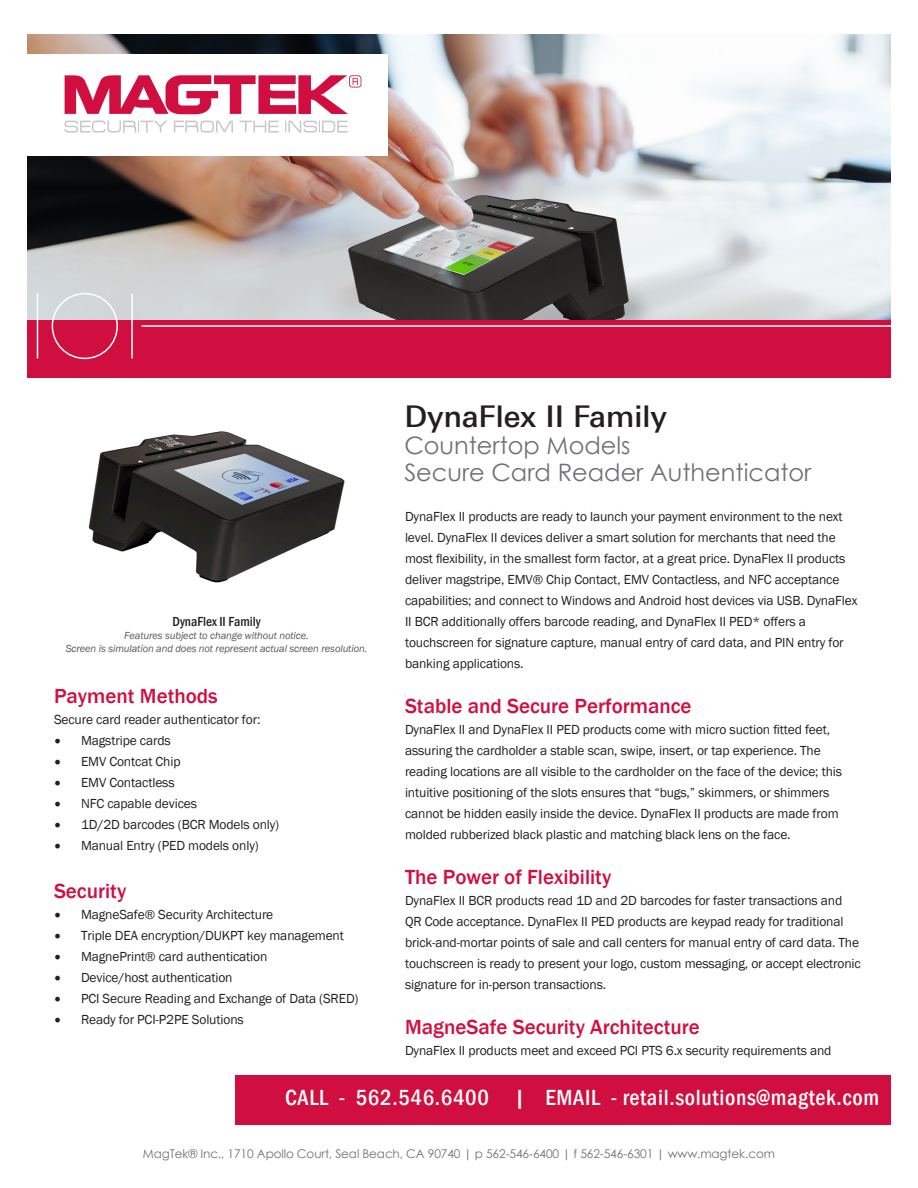
<style>
.page{position:relative;width:918px;height:1188px;background:#fff}
.page>*{position:absolute;margin:0;border:0;box-sizing:border-box;transform-origin:0 0}
.t1{font:500 30px "Linotype Univers 530";color:#231f20}
.t2{font:24px "Century Gothic";color:#717074}
.t3{font:500 condensed 22.5px "Franklin Gothic";letter-spacing:.03em;color:#fff}
.t4{font:500 21px "Franklin Gothic";color:#d10e40}
.t5{font:13.5px/21px "Franklin Gothic";letter-spacing:-.01em;color:#231f20}
.t6{font:500 condensed 13.5px "Franklin Gothic";color:#231f20}
.Address{font:12px "Century Gothic";letter-spacing:-.01em;color:#717074}
.t7{font:italic 10.5px "Franklin Gothic";letter-spacing:-.01em;color:#57585a}
.s1{font-family:"Minion Pro";font-size:18px}
</style>
<div class="page">
<img style="left:27px;top:35px;width:864px;height:286px">
<img style="left:88px;top:431px;width:257px;height:152px">
<div style="left:1px;top:54px;width:387px;height:102px;background:#fff"></div>
<svg style="left:65px;top:75px;width:296px;height:39px"></svg>
<svg style="left:64px;top:120px;width:103px;height:13px"></svg>
<svg style="left:174px;top:121px;width:59px;height:12px"></svg>
<svg style="left:239px;top:121px;width:40px;height:12px"></svg>
<svg style="left:285px;top:121px;width:63px;height:12px"></svg>
<div style="left:27px;top:321px;width:864px;height:57px;background:#d10e40"></div>
<hr style="left:37px;top:294px;width:1px;height:64px;background:#fff">
<div style="left:52px;top:293px;width:66px;height:66px;border:2px solid #fff;border-radius:50%"></div>
<hr style="left:131px;top:294px;width:2px;height:64px;background:#fff">
<hr style="left:141px;top:325px;width:750px;height:2px;background:#fff">
<div style="left:236px;top:1076px;width:655px;height:49px;background:#d10e40"></div>
<p class="t6" style="left:173px;top:613px;width:90px">DynaFlex II Family</p>
<p class="t7" style="left:124px;top:629px;width:186px">Features subject to change without notice.</p>
<p class="t7" style="left:66px;top:641px;width:303px">Screen is simulation and does not represent actual screen resolution.</p>
<p class="t4" style="left:54px;top:683px;width:165px">Payment Methods</p>
<p class="t5" style="left:54px;top:709px;width:208px">Secure card reader authenticator for:</p>
<p class="t5" style="left:54px;top:730px;width:118px"><span class="s1">•</span> Magstripe cards</p>
<p class="t5" style="left:54px;top:751px;width:128px"><span class="s1">•</span> EMV Contcat Chip</p>
<p class="t5" style="left:54px;top:772px;width:122px"><span class="s1">•</span> EMV Contactless</p>
<p class="t5" style="left:54px;top:793px;width:145px"><span class="s1">•</span> NFC capable devices</p>
<p class="t5" style="left:54px;top:814px;width:227px"><span class="s1">•</span> 1D/2D barcodes (BCR Models only)</p>
<p class="t5" style="left:54px;top:835px;width:206px"><span class="s1">•</span> Manual Entry (PED models only)</p>
<p class="t4" style="left:54px;top:878px;width:74px">Security</p>
<p class="t5" style="left:54px;top:904px;width:221px"><span class="s1">•</span> MagneSafe® Security Architecture</p>
<p class="t5" style="left:54px;top:925px;width:291px"><span class="s1">•</span> Triple DEA encryption/DUKPT key management</p>
<p class="t5" style="left:54px;top:946px;width:215px"><span class="s1">•</span> MagnePrint® card authentication</p>
<p class="t5" style="left:54px;top:967px;width:180px"><span class="s1">•</span> Device/host authentication</p>
<p class="t5" style="left:54px;top:988px;width:306px"><span class="s1">•</span> PCI Secure Reading and Exchange of Data (SRED)</p>
<p class="t5" style="left:54px;top:1009px;width:191px"><span class="s1">•</span> Ready for PCI-P2PE Solutions</p>
<p class="t1" style="left:404px;top:399px;width:264px">DynaFlex II Family</p>
<p class="t2" style="left:404px;top:429px;width:228px">Countertop Models</p>
<p class="t2" style="left:404px;top:456px;width:409px">Secure Card Reader Authenticator</p>
<p class="t5" style="left:405px;top:506px;width:454px">DynaFlex II products are ready to launch your payment environment to the next level. DynaFlex II devices deliver a smart solution for merchants that need the most flexibility, in the smallest form factor, at a great price. DynaFlex II products deliver magstripe, EMV® Chip Contact, EMV Contactless, and NFC acceptance capabilities; and connect to Windows and Android host devices via USB. DynaFlex II BCR additionally offers barcode reading, and DynaFlex II PED* offers a touchscreen for signature capture, manual entry of card data, and PIN entry for banking applications.</p>
<p class="t4" style="left:405px;top:693px;width:288px">Stable and Secure Performance</p>
<p class="t5" style="left:405px;top:719px;width:439px">DynaFlex II and DynaFlex II PED products come with micro suction fitted feet, assuring the cardholder a stable scan, swipe, insert, or tap experience. The reading locations are all visible to the cardholder on the face of the device; this intuitive positioning of the slots ensures that “bugs,” skimmers, or shimmers cannot be hidden easily inside the device. DynaFlex II products are made from molded rubberized black plastic and matching black lens on the face.</p>
<p class="t4" style="left:405px;top:864px;width:208px">The Power of Flexibility</p>
<p class="t5" style="left:405px;top:890px;width:457px">DynaFlex II BCR products read 1D and 2D barcodes for faster transactions and QR Code acceptance. DynaFlex II PED products are keypad ready for traditional brick-and-mortar points of sale and call centers for manual entry of card data. The touchscreen is ready to present your logo, custom messaging, or accept electronic signature for in-person transactions.</p>
<p class="t4" style="left:405px;top:1014px;width:296px">MagneSafe Security Architecture</p>
<p class="t5" style="left:405px;top:1040px;width:428px">DynaFlex II products meet and exceed PCI PTS 6.x security requirements and</p>
<p class="t3" style="left:285px;top:1083px;width:596px">CALL - 562.546.6400 | EMAIL - retail.solutions@magtek.com</p>
<p class="Address" style="left:143px;top:1145px;width:634px">MagTek® Inc., 1710 Apollo Court, Seal Beach, CA 90740 | p 562-546-6400 | f 562-546-6301 | www.magtek.com</p>
</div>
